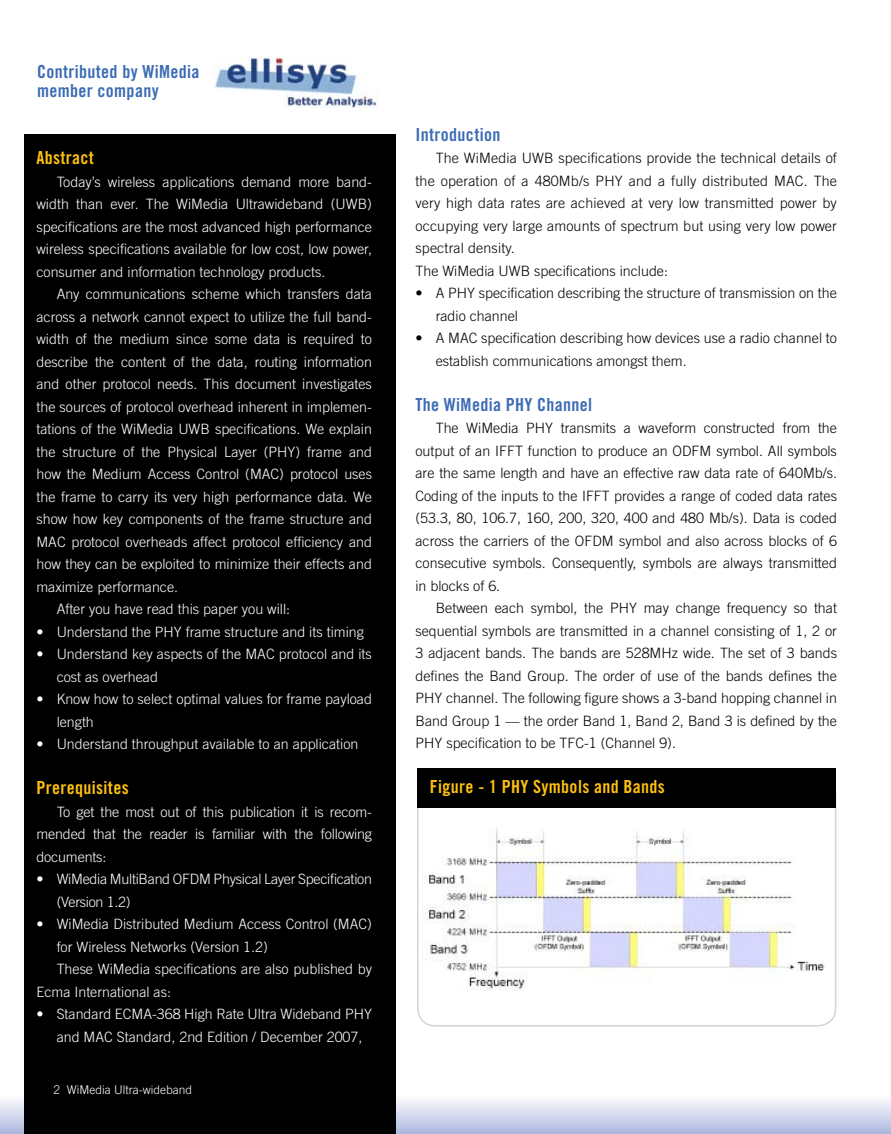
<style>
.page{position:relative;width:891px;height:1134px;background:#fff}
.page>*{position:absolute;margin:0;border:0;box-sizing:border-box;transform-origin:0 0}
.t1{font:18px/19.5px "Trade Gothic Bold Cond Twenty";letter-spacing:.02em;color:#3d6cb4}
.t2{font:18px "Trade Gothic Bold Cond Twenty";letter-spacing:.02em;color:#fec00f}
.t3{font:300 14.25px/22.5px "Trade Gothic";color:#fff}
.t4{font:300 14.25px/22.5px "Trade Gothic";color:#000}
.t5{font:300 14.25px/22.5px "Trade Gothic";letter-spacing:-.02em;color:#fff}
.t6{font:300 12px "Trade Gothic";color:#fff}
</style>
<div class="page">
<div style="left:0;top:1095px;width:891px;height:39px;background:linear-gradient(to bottom,#fffeff,#acb8dd)"></div>
<svg style="left:890px;top:1095px;width:1px;height:39px"></svg>
<div style="left:24px;top:129px;width:372px;height:1005px;background:#000"></div>
<div style="left:417px;top:775px;width:419px;height:252px;border:2px solid #d6d4d3;border-radius:18px"></div>
<div style="left:418px;top:768px;width:418px;height:40px;background:#000"></div>
<img style="left:422px;top:828px;width:403px;height:163px">
<div style="left:21px;top:127px;width:381px;height:7px;background:#fff"></div>
<img style="left:213px;top:56px;width:164px;height:52px">
<p class="t1" style="left:37px;top:61px;width:164px">Contributed by WiMedia member company</p>
<p class="t2" style="left:36px;top:147px;width:59px">Abstract</p>
<p class="t3" style="left:36px;top:170px;width:337px;text-align:justify;text-indent:20px">Today’s wireless applications demand more band&shy;width than ever. The WiMedia Ultrawideband (UWB) specifications are the most advanced high performance wireless specifications available for low cost, low power, consumer and information technology products.</p>
<p class="t3" style="left:57px;top:283px;width:317px">Any communications scheme which transfers data</p>
<p class="t3" style="left:36px;top:305px;width:337px">across a network cannot expect to utilize the full band-</p>
<p class="t3" style="left:36px;top:328px;width:337px">width of the medium since some data is required to</p>
<p class="t3" style="left:36px;top:350px;width:337px">describe the content of the data, routing information</p>
<p class="t3" style="left:36px;top:373px;width:337px">and other protocol needs. This document investigates</p>
<p class="t3" style="left:36px;top:395px;width:337px">the sources of protocol overhead inherent in implemen-</p>
<p class="t3" style="left:36px;top:418px;width:337px">tations of the WiMedia UWB specifications. We explain</p>
<p class="t3" style="left:36px;top:440px;width:337px">the structure of the Physical Layer (PHY) frame and</p>
<p class="t3" style="left:36px;top:463px;width:337px">how the Medium Access Control (MAC) protocol uses</p>
<p class="t3" style="left:36px;top:485px;width:337px">the frame to carry its very high performance data. We</p>
<p class="t3" style="left:36px;top:508px;width:337px">show how key components of the frame structure and</p>
<p class="t3" style="left:36px;top:530px;width:337px">MAC protocol overheads affect protocol efficiency and</p>
<p class="t3" style="left:36px;top:553px;width:337px">how they can be exploited to minimize their effects and</p>
<p class="t3" style="left:36px;top:575px;width:143px">maximize performance.</p>
<p class="t3" style="left:57px;top:598px;width:235px">After you have read this paper you will:</p>
<p class="t3" style="left:36px;top:620px;width:329px">• Understand the PHY frame structure and its timing</p>
<p class="t3" style="left:57px;top:643px;width:317px;text-indent:-20px">• Understand key aspects of the MAC protocol and its cost as overhead</p>
<p class="t3" style="left:57px;top:688px;width:317px;text-indent:-20px">• Know how to select optimal values for frame payload length</p>
<p class="t3" style="left:36px;top:733px;width:323px">• Understand throughput available to an application</p>
<p class="t2" style="left:36px;top:777px;width:94px">Prerequisites</p>
<p class="t3" style="left:36px;top:800px;width:337px;text-align:justify;text-indent:20px">To get the most out of this publication it is recom&shy;mended that the reader is familiar with the following documents:</p>
<p class="t5" style="left:57px;top:868px;width:317px;text-indent:-20px">• WiMedia MultiBand OFDM Physical Layer Specification (Version 1.2)</p>
<p class="t3" style="left:36px;top:913px;width:337px">• WiMedia Distributed Medium Access Control (MAC)</p>
<p class="t3" style="left:57px;top:935px;width:213px">for Wireless Networks (Version 1.2)</p>
<p class="t3" style="left:57px;top:958px;width:317px">These WiMedia specifications are also published by</p>
<p class="t3" style="left:36px;top:980px;width:136px">Ecma International as:</p>
<p class="t3" style="left:57px;top:1003px;width:317px;text-indent:-20px">• Standard ECMA-368 High Rate Ultra Wideband PHY and MAC Standard, 2nd Edition / December 2007,</p>
<p class="t6" style="left:67px;top:1083px;width:127px">WiMedia Ultra-wideband</p>
<p class="t1" style="left:416px;top:124px;width:86px">Introduction</p>
<p class="t4" style="left:416px;top:147px;width:423px;text-indent:20px">The WiMedia UWB specifications provide the technical details of the operation of a 480Mb/s PHY and a fully distributed MAC. The very high data rates are achieved at very low transmitted power by occupying very large amounts of spectrum but using very low power spectral density.<br>The WiMedia UWB specifications include:</p>
<p class="t4" style="left:436px;top:282px;width:403px;text-indent:-20px">• A PHY specification describing the structure of transmission on the radio channel</p>
<p class="t4" style="left:436px;top:327px;width:403px;text-indent:-20px">• A MAC specification describing how devices use a radio channel to establish communications amongst them.</p>
<p class="t1" style="left:416px;top:394px;width:178px">The WiMedia PHY Channel</p>
<p class="t4" style="left:416px;top:417px;width:423px;text-align:justify;text-indent:20px">The WiMedia PHY transmits a waveform constructed from the output of an IFFT function to produce an ODFM symbol. All symbols are the same length and have an effective raw data rate of 640Mb/s.<br>Coding of the inputs to the IFFT provides a range of coded data rates (53.3, 80, 106.7, 160, 200, 320, 400 and 480 Mb/s). Data is coded across the carriers of the OFDM symbol and also across blocks of 6 consecutive symbols. Consequently, symbols are always transmitted in blocks of 6.</p>
<p class="t4" style="left:416px;top:597px;width:423px;text-align:justify;text-indent:20px">Between each symbol, the PHY may change frequency so that sequential symbols are transmitted in a channel consisting of 1, 2 or 3 adjacent bands. The bands are 528MHz wide. The set of 3 bands defines the Band Group. The order of use of the bands defines the PHY channel. The following figure shows a 3-band hopping channel in Band Group 1 — the order Band 1, Band 2, Band 3 is defined by the PHY specification to be TFC-1 (Channel 9).</p>
<p class="t2" style="left:430px;top:776px;width:237px">Figure - 1 PHY Symbols and Bands</p>
</div>
